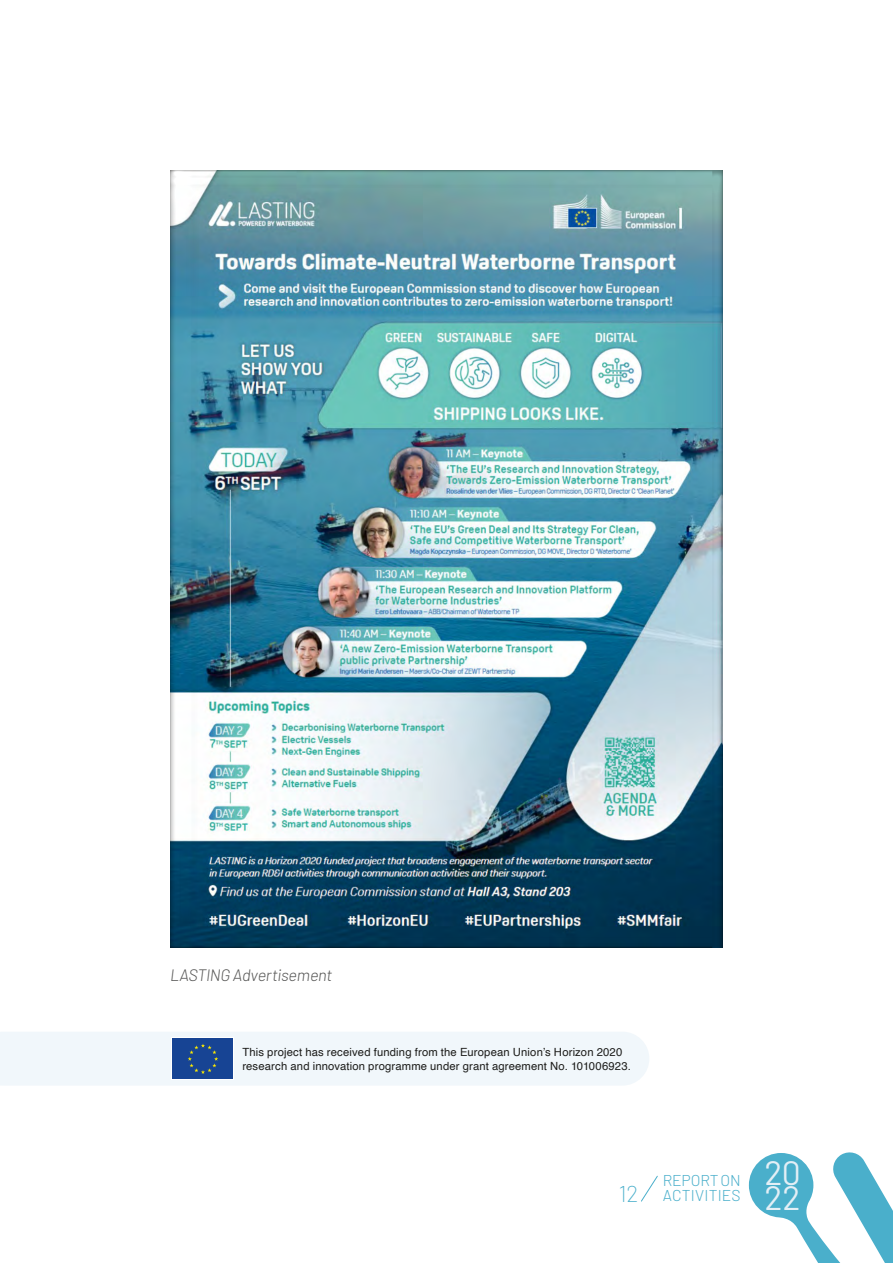
<style>
.page{position:relative;width:893px;height:1263px;background:#fff}
.page>*{position:absolute;margin:0;border:0;box-sizing:border-box;transform-origin:0 0}
.t1{font:33.6px "Barlow";color:#e3eff6}
.t2{font:200 22.8px "Barlow";color:#4aafcb}
.onderschrift{font:italic 300 16.5px "Barlow";letter-spacing:-.015em;color:#575756}
.t3{font:300 15.6px/15.8px "Barlow";letter-spacing:.005em;color:#4aafcb}
.europees_nummer{font:11.25px/13.5px "Helvetica";letter-spacing:.015em;color:#1d1d1b}
</style>
<div class="page">
<svg style="left:749px;top:1152px;width:144px;height:111px"></svg>
<svg style="left:641px;top:1175px;width:17px;height:27px"></svg>
<svg style="left:0;top:1032px;width:649px;height:53px"></svg>
<div style="left:159px;top:159px;width:576px;height:789px;background:#1d1d1b;opacity:.75"></div>
<p class="onderschrift" style="left:170px;top:965px;width:164px">LASTING Advertisement</p>
<p class="europees_nummer" style="left:242px;top:1046px;width:390px">This project has received funding from the European Union’s Horizon 2020 research and innovation programme under grant agreement No. 101006923.</p>
<h1 class="t1" style="left:764px;top:1152px;width:38px">20</h1>
<h3 class="t3" style="left:663px;top:1172px;width:80px">REPORT ON<br>ACTIVITIES</h3>
<h2 class="t2" style="left:619px;top:1179px;width:21px">12</h2>
<h1 class="t1" style="left:764px;top:1177px;width:37px">22</h1>
</div>
